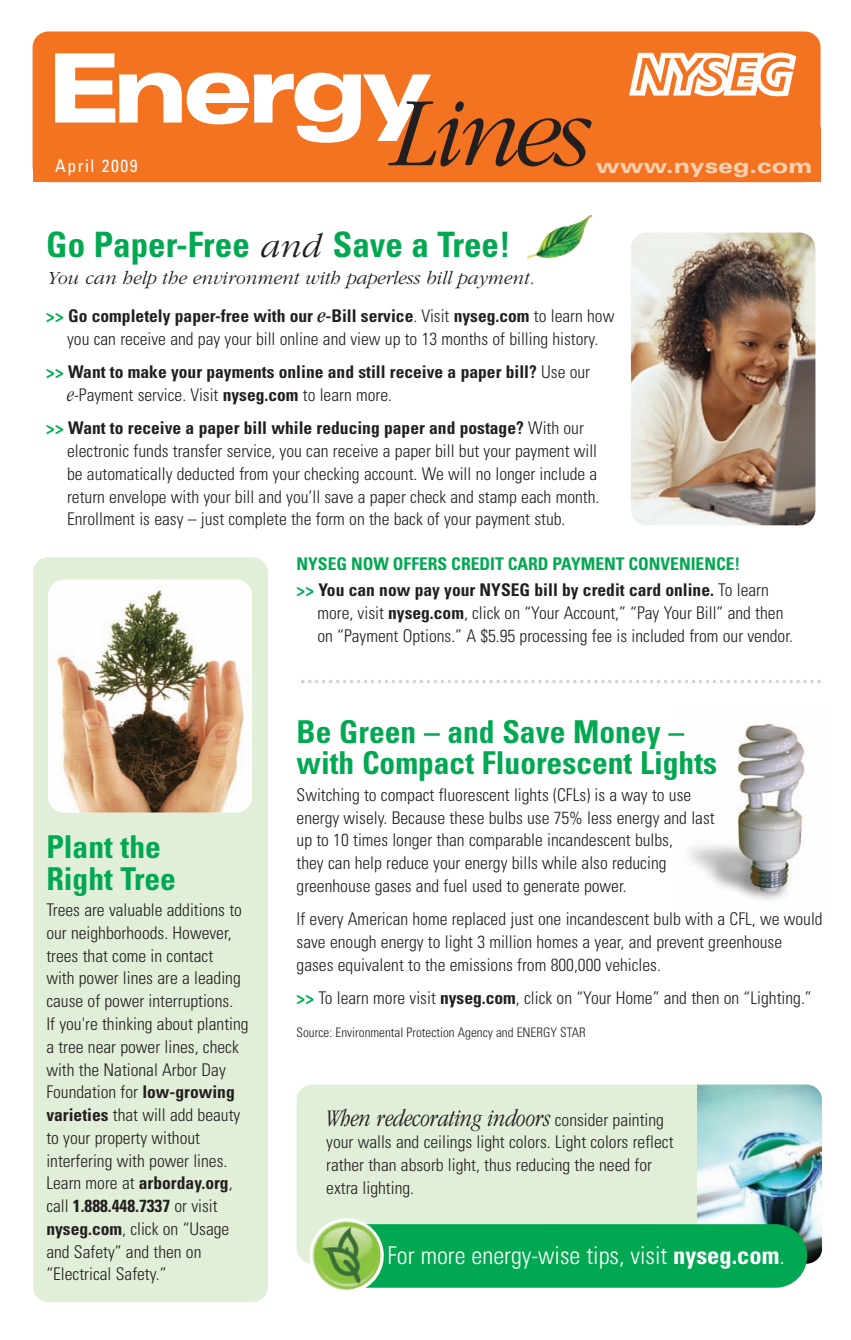
<style>
.page{position:relative;width:851px;height:1340px;background:#fff}
.page>*{position:absolute;margin:0;border:0;box-sizing:border-box;transform-origin:0 0}
.t1{font:italic 300 102.38px "Garamond";letter-spacing:-.055em;color:#231f20}
.t2{font:900 expanded 95.73px "Univers";letter-spacing:-.075em;color:#fff}
.t3{font:700 condensed 35px "Univers";color:#00a851}
.t4{font:700 condensed 31.5px/31.5px "Univers";color:#00a851}
.t5{font:italic 300 condensed 24.5px "Garamond";color:#231f20}
.t6{font:300 condensed 24.5px "Univers";color:#fff}
.t7{font:900 expanded 20.12px "Univers";color:#fcd0af}
.t8{font:italic 300 19.25px "Garamond";color:#231f20}
.t9{font:300 condensed 17.5px/22.8px "Univers";color:#231f20}
.t10{font:700 condensed 17.5px/22.8px "Univers";color:#231f20}
.t11{font:700 condensed 17.5px/26.6px "Univers";color:#00a851}
.t12{font:condensed 17.5px "Univers";letter-spacing:.09em;color:#fff}
.t13{font:300 condensed 13.12px "Univers";color:#231f20}
.s1{font-family:"Garamond";font-weight:300;font-style:italic;font-stretch:normal;color:#231f20}
.s2{font-weight:700;color:#00a851}
.s3{font-weight:700}
.s4{font-family:"Garamond";font-weight:400;font-style:italic;font-size:21px}
.s5{color:#00a851}
.s6{font-weight:300}
.s7{font-family:"Garamond";font-weight:300;font-style:italic;font-size:21px}
.s8{color:#231f20}
.s9{font-weight:300;color:#231f20}
.s10{font-family:"Univers";font-style:normal;font-size:17.5px}
</style>
<div class="page">
<div style="left:296px;top:1084px;width:526px;height:179px;background:#e1efd8;border-radius:16px"></div>
<img style="left:697px;top:1084px;width:124px;height:179px">
<div style="left:321px;top:1224px;width:486px;height:63px;background:#00a851;border-radius:31px"></div>
<div style="left:309px;top:1218px;width:75px;height:74px;background:#fff;border-radius:50%"></div>
<img style="left:312px;top:1220px;width:69px;height:70px">
<div style="left:33px;top:32px;width:787px;height:150px;background:#f47321;border-radius:16px"></div>
<div style="left:33px;top:127px;width:787px;height:55px;background:#f47321"></div>
<svg style="left:629px;top:52px;width:167px;height:45px"></svg>
<img style="left:688px;top:723px;width:117px;height:177px">
<div style="left:33px;top:557px;width:235px;height:745px;background:#e1efd8;border-radius:16px"></div>
<img style="left:48px;top:579px;width:204px;height:233px;border-radius:16px">
<svg style="left:301px;top:680px;width:519px;height:3px"></svg>
<img style="left:630px;top:232px;width:185px;height:293px;border-radius:16px">
<img style="left:537px;top:225px;width:33px;height:28px">
<h2 class="t2" style="left:45px;top:53px;width:388px">Energy</h2>
<p class="t12" style="left:55px;top:160px;width:84px">April 2009</p>
<h1 class="t1" style="left:385px;top:70px;width:201px">Lines</h1>
<p class="t7" style="left:595px;top:158px;width:218px">www.nyseg.com</p>
<h3 class="t3" style="left:46px;top:232px;width:466px">Go Paper-Free <span class="s1">and</span> Save a Tree!</h3>
<p class="t8" style="left:46px;top:266px;width:489px">You can help the environment with paperless bill payment.</p>
<p class="t9" style="left:46px;top:306px;width:569px;text-align:center"><span class="s2">&gt;&gt;</span> <span class="s3">Go completely paper-free with our</span> <span class="s4">e</span><span class="s3">-Bill service</span>. Visit <span class="s3">nyseg.com</span> to learn how you can receive and pay your bill online and view up to 13 months of billing history.</p>
<p class="t10" style="left:67px;top:362px;width:524px;text-indent:-21px"><span class="s5">&gt;&gt;</span> Want to make your payments online and still receive a paper bill? <span class="s6">Use our </span><span class="s7">e</span><span class="s6">-Payment service. Visit</span> nyseg.com <span class="s6">to learn more.</span></p>
<p class="t9" style="left:67px;top:418px;width:534px;text-indent:-21px"><span class="s2">&gt;&gt;</span> <span class="s3">Want to receive a paper bill while reducing paper and postage?</span> With our electronic funds transfer service, you can receive a paper bill but your payment will be automatically deducted from your checking account. We will no longer include a return envelope with your bill and you’ll save a paper check and stamp each month.<br>Enrollment is easy – just complete the form on the back of your payment stub.</p>
<p class="t11" style="left:296px;top:551px;width:474px">NYSEG NOW OFFERS CREDIT CARD PAYMENT CONVENIENCE!<br>&gt;&gt; <span class="s8">You can now pay your NYSEG bill by credit card online.</span> <span class="s9">To learn</span></p>
<p class="t9" style="left:317px;top:603px;width:477px">more, visit <span class="s3">nyseg.com</span>, click on “Your Account,” “Pay Your Bill” and then on “Payment Options.” A $5.95 processing fee is included from our vendor.</p>
<h3 class="t4" style="left:46px;top:833px;width:131px">Plant the<br>Right Tree</h3>
<p class="t9" style="left:46px;top:900px;width:204px">Trees are valuable additions to our neighborhoods. However, trees that come in contact<br>with power lines are a leading cause of power interruptions.<br>If you're thinking about planting a tree near power lines, check with the National Arbor Day<br>Foundation for <span class="s3">low-growing varieties</span> that will add beauty to your property without interfering with power lines.<br>Learn more at <span class="s3">arborday.org</span>, call <span class="s3">1.888.448.7337</span> or visit <span class="s3">nyseg.com</span>, click on “Usage and Safety” and then on “Electrical Safety.”</p>
<h3 class="t4" style="left:296px;top:718px;width:422px">Be Green – and Save Money – with Compact Fluorescent Lights</h3>
<p class="t9" style="left:296px;top:784px;width:419px">Switching to compact fluorescent lights (CFLs) is a way to use energy wisely. Because these bulbs use 75% less energy and last up to 10 times longer than comparable incandescent bulbs,<br>they can help reduce your energy bills while also reducing greenhouse gases and fuel used to generate power.</p>
<p class="t9" style="left:296px;top:909px;width:527px">If every American home replaced just one incandescent bulb with a CFL, we would save enough energy to light 3 million homes a year, and prevent greenhouse gases equivalent to the emissions from 800,000 vehicles.</p>
<p class="t9" style="left:296px;top:987px;width:516px"><span class="s2">&gt;&gt;</span> To learn more visit <span class="s3">nyseg.com</span>, click on “Your Home” and then on “Lighting.”</p>
<p class="t13" style="left:296px;top:1027px;width:290px">Source: Environmental Protection Agency and ENERGY STAR</p>
<h3 class="t5" style="left:326px;top:1108px;width:339px">When redecorating indoors <span class="s10">consider painting</span></h3>
<p class="t9" style="left:326px;top:1132px;width:349px">your walls and ceilings light colors. Light colors reflect rather than absorb light, thus reducing the need for extra lighting.</p>
<h3 class="t6" style="left:387px;top:1245px;width:399px">For more energy-wise tips, visit <span class="s3">nyseg.com</span>.</h3>
</div>
